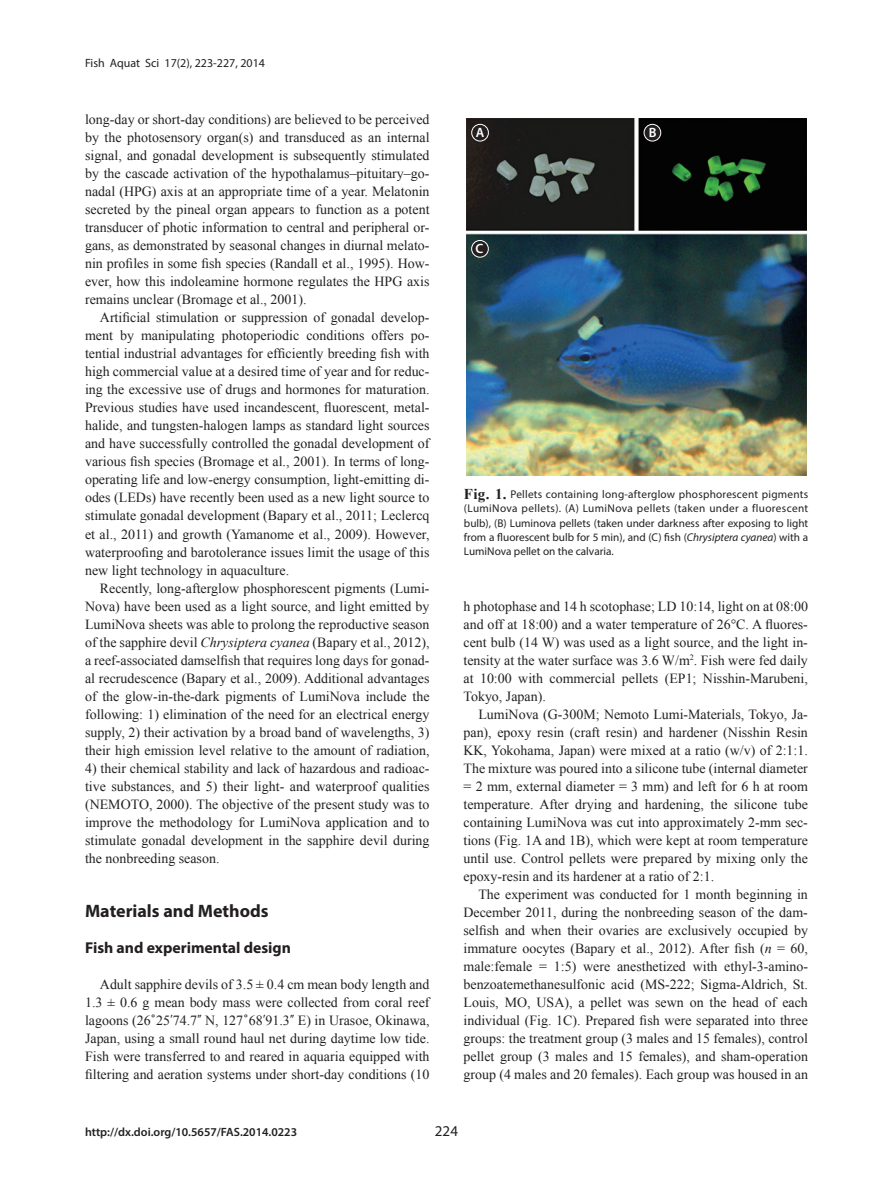
<style>
.page{position:relative;width:893px;height:1191px;background:#fff}
.page>*{position:absolute;margin:0;border:0;box-sizing:border-box;transform-origin:0 0}
.대제목_기준선격자{font:700 18px "Myriad Pro";color:#231f20}
.중제목_기준선격자{font:700 15.75px "Myriad Pro";color:#231f20}
.t1{font:15px "Myriad Pro";color:#231f20}
.본문내용_공통{font:13.95px/18px "Times New Roman";color:#231f20;text-align:justify}
.t2{font:600 13.5px "Myriad Pro";color:#fff}
.t3{font:600 12px "Myriad Pro";color:#231f20}
.t4{font:12px "Myriad Pro";color:#231f20}
.t5{font:11.25px/14.4px "Myriad Pro";color:#231f20;text-align:justify}
.s1{font-style:italic}
.s2{font-family:"Utopia"}
.s3{font-size:12px}
.s4{font-family:"Times New Roman";font-weight:700;font-size:15px}
</style>
<div class="page">
<img style="left:466px;top:119px;width:340px;height:356px">
<div style="left:472px;top:124px;width:16px;height:17px;background:#231f20;border-radius:50%"></div>
<div style="left:471px;top:124px;width:18px;height:17px;border:1px solid #fff;border-radius:50%"></div>
<div style="left:472px;top:240px;width:16px;height:17px;background:#231f20;border-radius:50%"></div>
<div style="left:471px;top:240px;width:18px;height:17px;border:1px solid #fff;border-radius:50%"></div>
<div style="left:644px;top:124px;width:17px;height:17px;background:#231f20;border-radius:50%"></div>
<div style="left:644px;top:124px;width:17px;height:17px;border:1px solid #fff;border-radius:50%"></div>
<p class="t4" style="left:85px;top:55px;width:182px">Fish Aquat Sci 17(2), 223-227, 2014</p>
<p class="본문내용_공통" style="left:85px;top:110px;width:346px">long-day or short-day conditions) are believed to be perceived by the photosensory organ(s) and transduced as an internal signal, and gonadal development is subsequently stimulated by the cascade activation of the hypothalamus–pituitary–go&shy;nadal (HPG) axis at an appropriate time of a year. Melatonin secreted by the pineal organ appears to function as a potent transducer of photic information to central and peripheral or&shy;gans, as demonstrated by seasonal changes in diurnal melato&shy;nin profiles in some fish species (Randall et al., 1995). How&shy;ever, how this indoleamine hormone regulates the HPG axis remains unclear (Bromage et al., 2001).</p>
<p class="본문내용_공통" style="left:85px;top:308px;width:346px;text-indent:15px">Artificial stimulation or suppression of gonadal develop&shy;ment by manipulating photoperiodic conditions offers po&shy;tential industrial advantages for efficiently breeding fish with high commercial value at a desired time of year and for reduc&shy;ing the excessive use of drugs and hormones for maturation.<br>Previous studies have used incandescent, fluorescent, metal&shy;halide, and tungsten-halogen lamps as standard light sources and have successfully controlled the gonadal development of various fish species (Bromage et al., 2001). In terms of long&shy;operating life and low-energy consumption, light-emitting di&shy;odes (LEDs) have recently been used as a new light source to stimulate gonadal development (Bapary et al., 2011; Leclercq et al., 2011) and growth (Yamanome et al., 2009). However, waterproofing and barotolerance issues limit the usage of this new light technology in aquaculture.</p>
<p class="본문내용_공통" style="left:85px;top:578px;width:346px;text-indent:15px">Recently, long-afterglow phosphorescent pigments (Lumi-Nova) have been used as a light source, and light emitted by LumiNova sheets was able to prolong the reproductive season of the sapphire devil <span class="s1">Chrysiptera cyanea</span> (Bapary et al., 2012), a reef-associated damselfish that requires long days for gonad&shy;al recrudescence (Bapary et al., 2009). Additional advantages of the glow-in-the-dark pigments of LumiNova include the following: 1) elimination of the need for an electrical energy supply, 2) their activation by a broad band of wavelengths, 3) their high emission level relative to the amount of radiation,</p>
<p class="본문내용_공통" style="left:85px;top:758px;width:346px">4) their chemical stability and lack of hazardous and radioac&shy;tive substances, and 5) their light- and waterproof qualities (NEMOTO, 2000). The objective of the present study was to improve the methodology for LumiNova application and to stimulate gonadal development in the sapphire devil during the nonbreeding season.</p>
<p class="대제목_기준선격자" style="left:85px;top:898px;width:185px">Materials and Methods</p>
<p class="중제목_기준선격자" style="left:85px;top:937px;width:207px">Fish and experimental design</p>
<p class="본문내용_공통" style="left:85px;top:974px;width:346px;text-indent:15px">Adult sapphire devils of 3.5 ± 0.4 cm mean body length and 1.3 ± 0.6 g mean body mass were collected from coral reef lagoons (26<span class="s2">˚</span>25<span class="s3">ʹ</span>74.7<span class="s3">ʺ</span> N, 127<span class="s2">˚</span>68<span class="s3">ʹ</span>91.3<span class="s3">ʺ</span> E) in Urasoe, Okinawa, Japan, using a small round haul net during daytime low tide.<br>Fish were transferred to and reared in aquaria equipped with filtering and aeration systems under short-day conditions (10</p>
<p class="t2" style="left:476px;top:124px;width:10px">A</p>
<p class="t2" style="left:475px;top:240px;width:9px">C</p>
<p class="t2" style="left:649px;top:124px;width:9px">B</p>
<p class="t5" style="left:464px;top:486px;width:346px"><span class="s4">Fig. 1.</span> Pellets containing long-afterglow phosphorescent pigments (LumiNova pellets). (A) LumiNova pellets (taken under a fluorescent bulb), (B) Luminova pellets (taken under darkness after exposing to light from a fluorescent bulb for 5 min), and (C) fish (<span class="s1">Chrysiptera cyanea</span>) with a LumiNova pellet on the calvaria.</p>
<p class="본문내용_공통" style="left:463px;top:596px;width:346px">h photophase and 14 h scotophase; LD 10:14, light on at 08:00 and off at 18:00) and a water temperature of 26°C. A fluores&shy;cent bulb (14 W) was used as a light source, and the light in&shy;tensity at the water surface was 3.6 W/m<sup>2</sup>. Fish were fed daily at 10:00 with commercial pellets (EP1; Nisshin-Marubeni, Tokyo, Japan).</p>
<p class="본문내용_공통" style="left:463px;top:704px;width:346px;text-indent:15px">LumiNova (G-300M; Nemoto Lumi-Materials, Tokyo, Ja&shy;pan), epoxy resin (craft resin) and hardener (Nisshin Resin KK, Yokohama, Japan) were mixed at a ratio (w/v) of 2:1:1.<br>The mixture was poured into a silicone tube (internal diameter = 2 mm, external diameter = 3 mm) and left for 6 h at room temperature. After drying and hardening, the silicone tube containing LumiNova was cut into approximately 2-mm sec&shy;tions (Fig. 1A and 1B), which were kept at room temperature until use. Control pellets were prepared by mixing only the epoxy-resin and its hardener at a ratio of 2:1.</p>
<p class="본문내용_공통" style="left:463px;top:884px;width:346px;text-indent:15px">The experiment was conducted for 1 month beginning in December 2011, during the nonbreeding season of the dam&shy;selfish and when their ovaries are exclusively occupied by immature oocytes (Bapary et al., 2012). After fish (<span class="s1">n</span> = 60, male:female = 1:5) were anesthetized with ethyl-3-amino&shy;benzoatemethanesulfonic acid (MS-222; Sigma-Aldrich, St.<br>Louis, MO, USA), a pellet was sewn on the head of each individual (Fig. 1C). Prepared fish were separated into three groups: the treatment group (3 males and 15 females), control pellet group (3 males and 15 females), and sham-operation group (4 males and 20 females). Each group was housed in an</p>
<p class="t3" style="left:85px;top:1124px;width:214px">http://dx.doi.org/10.5657/FAS.2014.0223</p>
<p class="t1" style="left:435px;top:1122px;width:25px">224</p>
</div>
